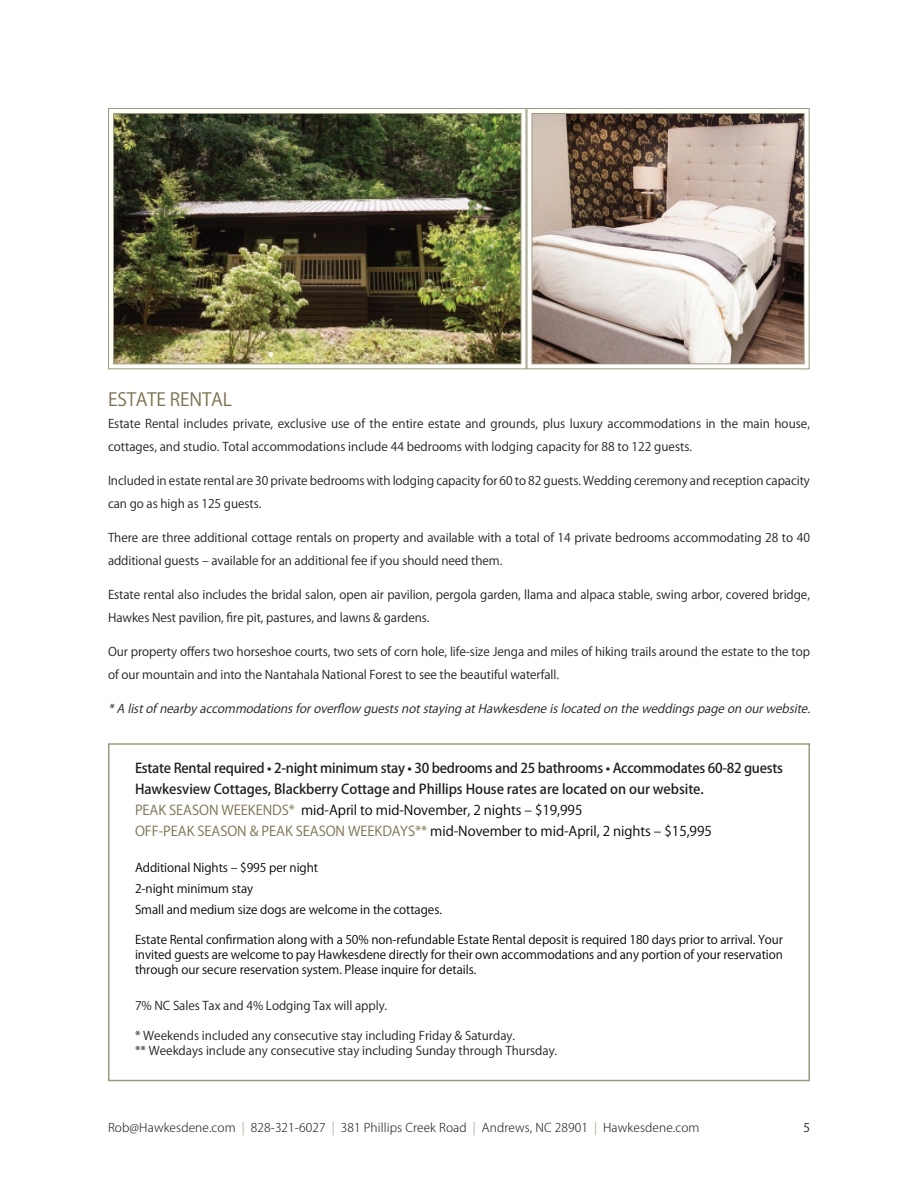
<style>
.page{position:relative;width:918px;height:1188px;background:#fff}
.page>*{position:absolute;margin:0;border:0;box-sizing:border-box;transform-origin:0 0}
.t1{font:18px "Koz Go Pr 6 N";letter-spacing:-.005em;color:#7b704c}
.Text{font:500 13.5px/21px "Koz Go Pro";letter-spacing:-.02em;color:#231f20}
.t2{font:13.5px "Koz Go Pro";letter-spacing:-.005em;color:#040503}
.t3{font:12px/22.5px "Koz Go Pr 6 N";letter-spacing:-.005em;color:#231f20}
.Text-2{font:12px/15px "Koz Go Pro";letter-spacing:-.005em;color:#040503;text-align:justify}
.Text-3{font:12px "Koz Go Pro";color:#231f20}
.Subheads{font:italic 12px "Koz Go Pr 6 N";color:#231f20}
.t4{font:300 12px "Koz Go Pro";letter-spacing:.01em;color:#231f20}
.s1{color:#7b704c}
.s2{color:#9f997b}
</style>
<div class="page">
<svg style="left:108px;top:108px;width:418px;height:262px"></svg>
<img style="left:112px;top:112px;width:410px;height:253px">
<svg style="left:526px;top:108px;width:284px;height:262px"></svg>
<svg style="left:531px;top:112px;width:274px;height:253px;background:#b0a198"></svg>
<div style="left:108px;top:743px;width:702px;height:338px;border:2px solid #9f997b"></div>
<p class="t1" style="left:108px;top:389px;width:126px">ESTATE RENTAL</p>
<p class="t3" style="left:108px;top:413px;width:704px">Estate Rental includes private, exclusive use of the entire estate and grounds, plus luxury accommodations in the main house, cottages, and studio. Total accommodations include 44 bedrooms with lodging capacity for 88 to 122 guests.</p>
<p class="t3" style="left:108px;top:470px;width:704px">Included in estate rental are 30 private bedrooms with lodging capacity for 60 to 82 guests. Wedding ceremony and reception capacity can go as high as 125 guests.</p>
<p class="t3" style="left:108px;top:527px;width:704px">There are three additional cottage rentals on property and available with a total of 14 private bedrooms accommodating 28 to 40 additional guests – available for an additional fee if you should need them.</p>
<p class="t3" style="left:108px;top:584px;width:704px">Estate rental also includes the bridal salon, open air pavilion, pergola garden, llama and alpaca stable, swing arbor, covered bridge,<br>Hawkes Nest pavilion, fire pit, pastures, and lawns &amp; gardens.</p>
<p class="t3" style="left:108px;top:641px;width:704px">Our property offers two horseshoe courts, two sets of corn hole, life-size Jenga and miles of hiking trails around the estate to the top of our mountain and into the Nantahala National Forest to see the beautiful waterfall.</p>
<p class="Subheads" style="left:108px;top:702px;width:708px">*Alistofnearbyaccommodationsforoverflow guestsnotstayingatHawkesdeneislocatedontheweddingspageonourwebsite.</p>
<p class="Text" style="left:135px;top:758px;width:649px">Estate Rental required • 2-night minimum stay • 30 bedrooms and 25 bathrooms • Accommodates 60-82 guests<br>Hawkesview Cottages, Blackberry Cottage and Phillips House rates are located on our website.</p>
<p class="t2" style="left:135px;top:802px;width:449px"><span class="s1">PEAK SEASON WEEKENDS*</span> mid-April to mid-November, 2 nights – $19,995</p>
<p class="t2" style="left:135px;top:823px;width:578px"><span class="s1">OFF-PEAK SEASON &amp; PEAK SEASON WEEKDAYS**</span> mid-November to mid-April, 2 nights – $15,995</p>
<p class="Text-2" style="left:135px;top:861px;width:185px">Additional Nights – $995 per night</p>
<p class="Text-2" style="left:135px;top:882px;width:120px">2-night minimum stay</p>
<p class="Text-2" style="left:135px;top:903px;width:308px">Small and medium size dogs are welcome in the cottages.</p>
<p class="Text-2" style="left:135px;top:933px;width:650px">Estate Rental confirmation along with a 50% non-refundable Estate Rental deposit is required 180 days prior to arrival. Your invited guests are welcome to pay Hawkesdene directly for their own accommodations and any portion of your reservation through our secure reservation system. Please inquire for details.</p>
<p class="Text-3" style="left:135px;top:998px;width:254px">7% NC Sales Tax and 4% Lodging Tax will apply.</p>
<p class="Text-3" style="left:135px;top:1028px;width:381px">* Weekends included any consecutive stay including Friday &amp; Saturday.</p>
<p class="Text-3" style="left:135px;top:1043px;width:424px">** Weekdays include any consecutive stay including Sunday through Thursday.</p>
<p class="t4" style="left:108px;top:1119px;width:593px">Rob@Hawkesdene.com <span class="s2">|</span> 828-321-6027 <span class="s2">|</span> 381 Phillips Creek Road <span class="s2">|</span> Andrews, NC 28901 <span class="s2">|</span> Hawkesdene.com</p>
<p class="Text-3" style="left:803px;top:1120px;width:8px">5</p>
</div>
